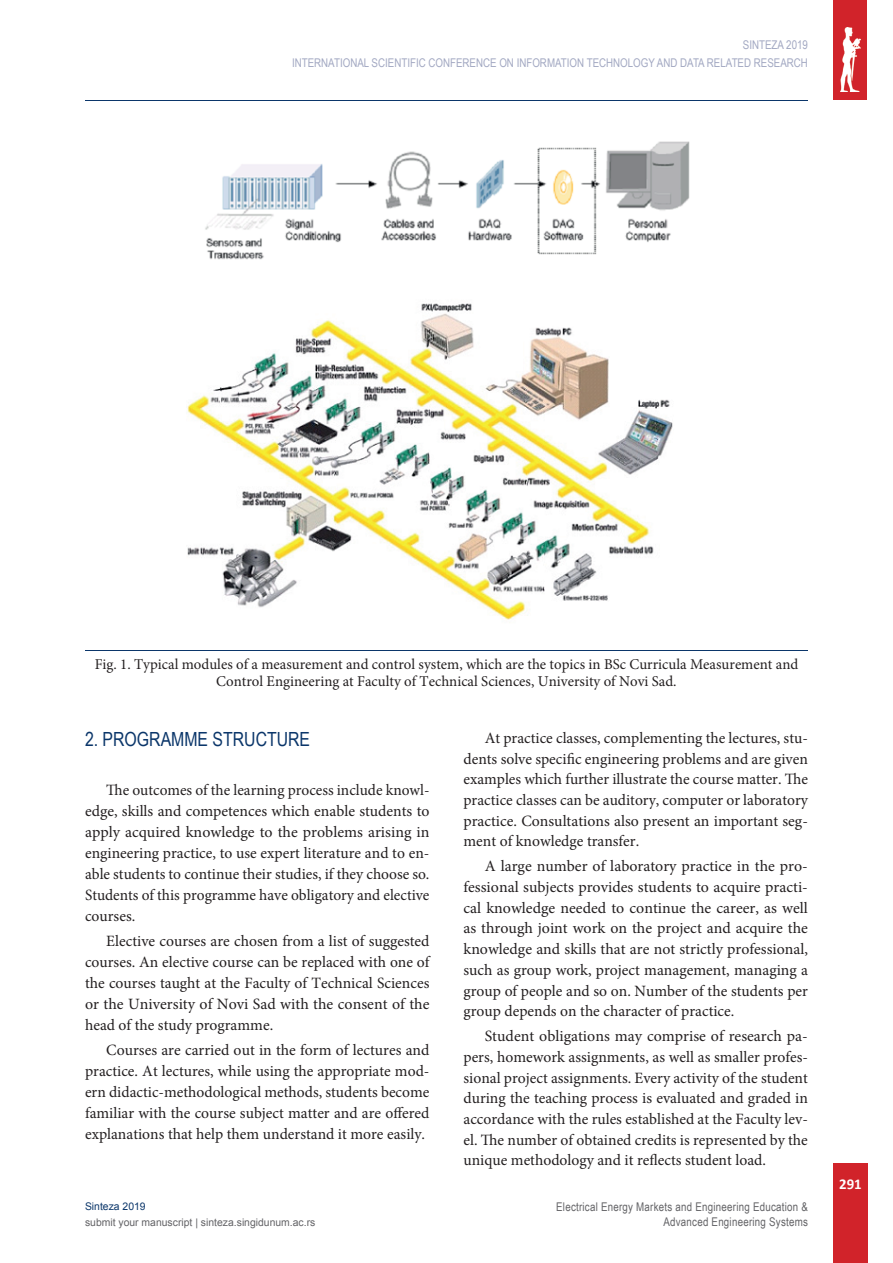
<style>
.page{position:relative;width:893px;height:1263px;background:#fff}
.page>*{position:absolute;margin:0;border:0;box-sizing:border-box;transform-origin:0 0}
.t1{font:19.5px "Arial Narrow";color:#0b366a}
.t2{font:15.75px/20.7px "Minion Pro";color:#231f20;text-align:justify}
.t3{font:15px/16.5px "Minion Pro";color:#231f20;text-align:center}
.t4{font:700 15px "Calibri";color:#fff}
.t5{font:12px/18px "Arial Narrow";color:#a2a8c2;text-align:right}
.t6{font:12px/14.4px "Arial Narrow";letter-spacing:.02em;color:#636366;text-align:right}
.t7{font:10.5px "Arial";color:#636366}
.t8{font:10.5px "Arial";color:#0b366a}
</style>
<div class="page">
<div style="left:833px;top:1163px;width:34px;height:100px;background:#d1232a"></div>
<div style="left:834px;top:0;width:33px;height:100px;background:#d1232a"></div>
<img style="left:840px;top:28px;width:21px;height:63px">
<hr style="left:85px;top:100px;width:723px;height:1px;background:#0b366a">
<hr style="left:85px;top:650px;width:723px;height:1px;background:#0b366a">
<img style="left:205px;top:141px;width:485px;height:119px">
<img style="left:187px;top:303px;width:486px;height:317px">
<p class="t5" style="left:292px;top:35px;width:517px">SINTEZA 2019<br>INTERNATIONAL SCIENTIFIC CONFERENCE ON INFORMATION TECHNOLOGY AND DATA RELATED RESEARCH</p>
<p class="t3" style="left:95px;top:656px;width:705px">Fig. 1. Typical modules of a measurement and control system, which are the topics in BSc Curricula Measurement and<br>Control Engineering at Faculty of Technical Sciences, University of Novi Sad.</p>
<p class="t1" style="left:85px;top:724px;width:227px">2. PROGRAMME STRUCTURE</p>
<p class="t2" style="left:85px;top:779px;width:346px;text-indent:21px">The outcomes of the learning process include knowl&shy;edge, skills and competences which enable students to apply acquired knowledge to the problems arising in engineering practice, to use expert literature and to en&shy;able students to continue their studies, if they choose so.<br>Students of this programme have obligatory and elective courses.</p>
<p class="t2" style="left:85px;top:930px;width:346px;text-indent:21px">Elective courses are chosen from a list of suggested courses. An elective course can be replaced with one of the courses taught at the Faculty of Technical Sciences or the University of Novi Sad with the consent of the head of the study programme.</p>
<p class="t2" style="left:85px;top:1040px;width:346px;text-indent:21px">Courses are carried out in the form of lectures and practice. At lectures, while using the appropriate mod&shy;ern didactic-methodological methods, students become familiar with the course subject matter and are offered explanations that help them understand it more easily.</p>
<p class="t8" style="left:85px;top:1199px;width:62px">Sinteza 2019</p>
<p class="t7" style="left:85px;top:1215px;width:232px">submit your manuscript | sinteza.singidunum.ac.rs</p>
<p class="t2" style="left:463px;top:727px;width:346px;text-indent:21px">At practice classes, complementing the lectures, stu&shy;dents solve specific engineering problems and are given examples which further illustrate the course matter. The practice classes can be auditory, computer or laboratory practice. Consultations also present an important seg&shy;ment of knowledge transfer.</p>
<p class="t2" style="left:463px;top:856px;width:346px;text-indent:21px">A large number of laboratory practice in the pro&shy;fessional subjects provides students to acquire practi&shy;cal knowledge needed to continue the career, as well as through joint work on the project and acquire the knowledge and skills that are not strictly professional, such as group work, project management, managing a group of people and so on. Number of the students per group depends on the character of practice.</p>
<p class="t2" style="left:463px;top:1026px;width:346px;text-indent:21px">Student obligations may comprise of research pa&shy;pers, homework assignments, as well as smaller profes&shy;sional project assignments. Every activity of the student during the teaching process is evaluated and graded in accordance with the rules established at the Faculty lev&shy;el. The number of obtained credits is represented by the unique methodology and it reflects student load.</p>
<p class="t6" style="left:556px;top:1199px;width:253px">Electrical Energy Markets and Engineering Education &amp;<br>Advanced Engineering Systems</p>
<p class="t4" style="left:839px;top:1175px;width:24px">291</p>
</div>
